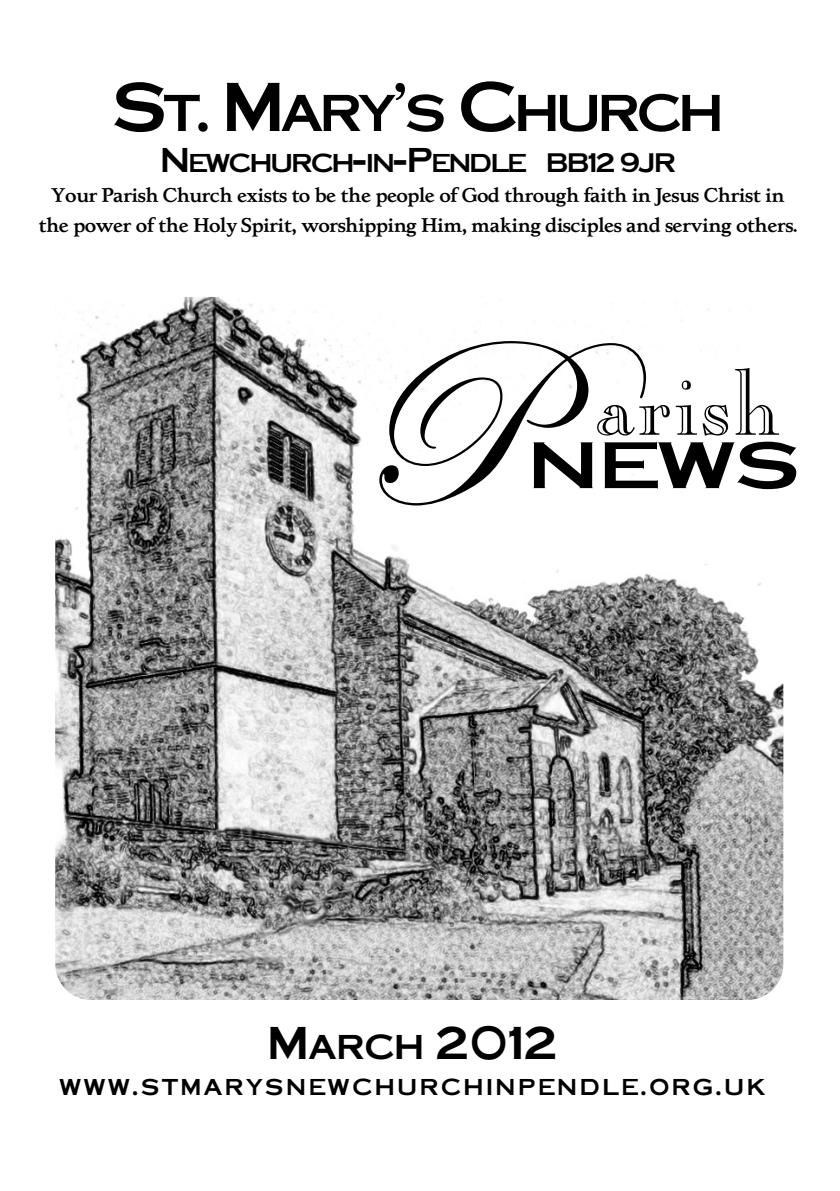
<style>
.page{position:relative;width:840px;height:1191px;background:#fff}
.page>*{position:absolute;margin:0;border:0;box-sizing:border-box;transform-origin:0 0}
.t1{font:242px "Edwardian Script ITC";color:#000}
.t2{font:96.6px "Caslon Open Face";color:#000}
.t3{font:68.4px "Copybook";color:#000;scale:1.25 1}
.t4{font:54px "Copybook";letter-spacing:-.055em;color:#000}
.t5{font:48px "Copybook";color:#000}
.t6{font:27px "Copybook";letter-spacing:-.055em;color:#000}
.t7{font:24px "Copybook";letter-spacing:.11em;color:#000}
.t8{font:700 20px/30px "OPTI Lucius Ad";letter-spacing:-.025em;color:#000;text-align:center}
.s1{font-size:72px}
.s2{font-size:36px}
.s3{font-size:28px}
.s4{font-family:"Edwardian Script ITC";font-size:193.2px;color:#fff}
.s5{font-size:32px}
</style>
<div class="page">
<img style="left:55px;top:296px;width:727px;height:704px">
<h3 class="t4" style="left:112px;top:81px;width:612px"><span class="s1">S</span>T<span class="s1">. M</span>ARY<span class="s1">’</span>S <span class="s1">C</span>HURCH</h3>
<h3 class="t6" style="left:160px;top:147px;width:516px"><span class="s2">N</span>EWCHURCH<span class="s2">-</span>IN<span class="s2">-P</span>ENDLE <span class="s3">BB12 9JR</span></h3>
<p class="t8" style="left:38px;top:180px;width:760px">Your Parish Church exists to be the people of God through faith in Jesus Christ in the power of the Holy Spirit, worshipping Him, making disciples and serving others.</p>
<h1 class="t1" style="left:351px;top:275px;width:188px">P</h1>
<h2 class="t2" style="left:377px;top:367px;width:404px"><span class="s4">P</span> arish</h2>
<h3 class="t3" style="left:527px;top:424px;width:219px">NEWS</h3>
<h3 class="t5" style="left:267px;top:1013px;width:292px">M<span class="s2">ARCH</span> 2012</h3>
<p class="t7" style="left:60px;top:1072px;width:706px">WWW<span class="s5">.</span>STMARYSNEWCHURCHINPENDLE<span class="s5">.</span>ORG<span class="s5">.</span>UK</p>
</div>
